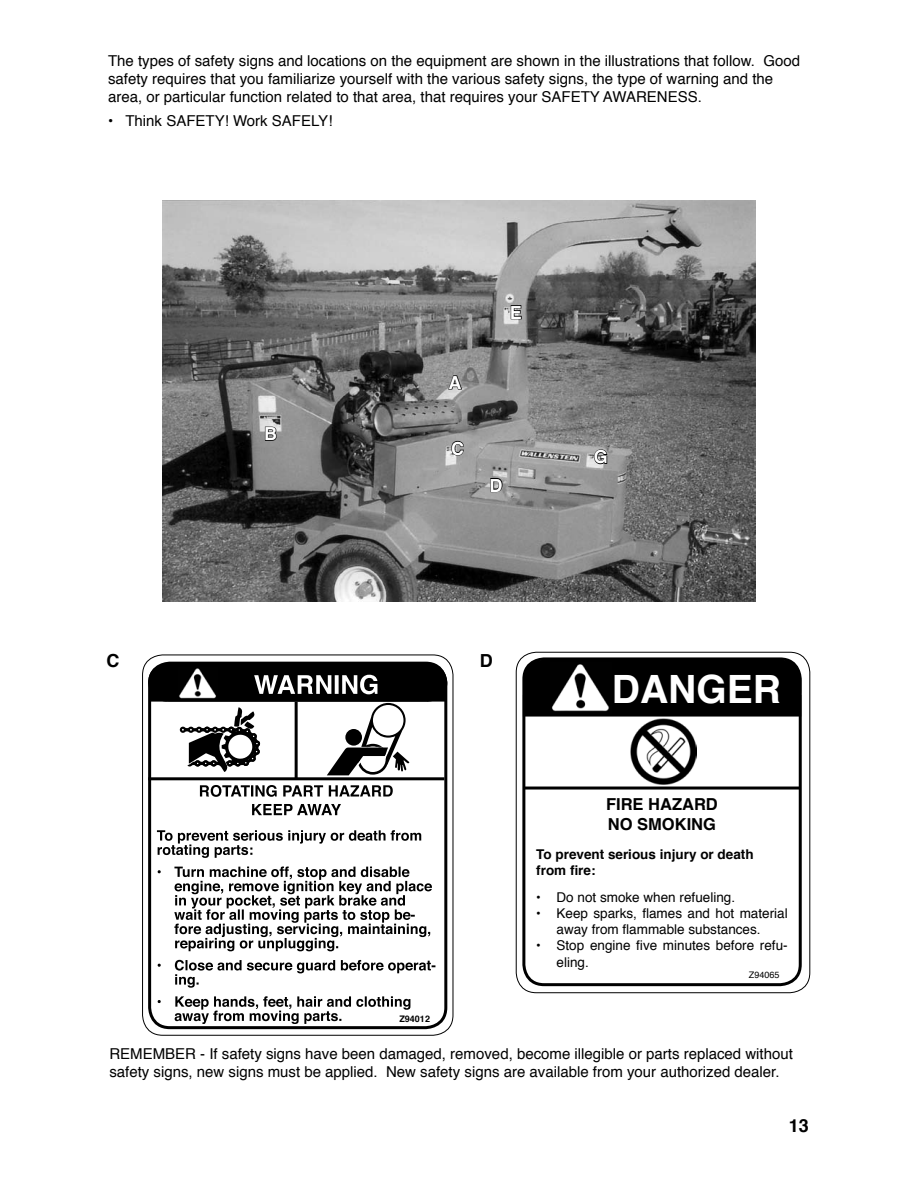
<style>
.page{position:relative;width:918px;height:1188px;background:#fff}
.page>*{position:absolute;margin:0;border:0;box-sizing:border-box;transform-origin:0 0}
.t1{font:700 39px "Helvetica";color:#fff}
.t2{font:700 18px "Helvetica";color:#fff}
.t3{font:700 18px "Helvetica";color:#000}
.t4{font:700 16.5px/19.8px "Helvetica";color:#000}
.t5{font:15px/18px "Helvetica";color:#000}
.t6{font:13.5px/16.2px "Helvetica";color:#000;text-align:center}
.t7{font:700 13.5px/16.2px "Helvetica";color:#000}
.t8{font:700 9px "Helvetica";color:#000}
.t9{font:9px "Helvetica";color:#000}
</style>
<div class="page">
<img style="left:163px;top:200px;width:593px;height:401px">
<div style="left:142px;top:655px;width:311px;height:380px;border:1px solid #000;border-radius:20px"></div>
<div style="left:148px;top:662px;width:299px;height:367px;border:3px solid #000;border-radius:20px"></div>
<hr style="left:148px;top:777px;width:296px;height:3px;background:#000">
<hr style="left:295px;top:702px;width:3px;height:77px;background:#000">
<svg style="left:147px;top:662px;width:301px;height:113px"></svg>
<svg style="left:200px;top:785px;width:193px;height:12px"></svg>
<svg style="left:252px;top:804px;width:89px;height:11px"></svg>
<svg style="left:157px;top:830px;width:264px;height:28px"></svg>
<svg style="left:158px;top:867px;width:274px;height:84px"></svg>
<svg style="left:158px;top:960px;width:277px;height:28px"></svg>
<svg style="left:158px;top:996px;width:252px;height:28px"></svg>
<div style="left:524px;top:661px;width:276px;height:50px;background:#000;border-radius:20px"></div>
<div style="left:523px;top:660px;width:278px;height:52px;border:2px solid #000;border-radius:20px"></div>
<div style="left:522px;top:657px;width:280px;height:329px;border:3px solid #000;border-radius:20px"></div>
<div style="left:516px;top:652px;width:294px;height:341px;border:1px solid #000;border-radius:20px"></div>
<hr style="left:524px;top:787px;width:276px;height:3px;background:#000">
<div style="left:524px;top:696px;width:276px;height:20px;background:#000"></div>
<div style="left:523px;top:695px;width:278px;height:22px;border:2px solid #000"></div>
<img style="left:550px;top:664px;width:61px;height:48px">
<img style="left:631px;top:719px;width:66px;height:66px">
<svg style="left:447px;top:375px;width:16px;height:15px"></svg>
<svg style="left:510px;top:305px;width:12px;height:15px"></svg>
<svg style="left:451px;top:440px;width:14px;height:16px"></svg>
<svg style="left:490px;top:477px;width:13px;height:16px"></svg>
<svg style="left:593px;top:449px;width:15px;height:16px"></svg>
<svg style="left:264px;top:426px;width:13px;height:15px"></svg>
<p class="t5" style="left:108px;top:51px;width:694px">The types of safety signs and locations on the equipment are shown in the illustrations that follow. Good safety requires that you familiarize yourself with the various safety signs, the type of warning and the area, or particular function related to that area, that requires your SAFETY AWARENESS.</p>
<p class="t5" style="left:108px;top:112px;width:226px">• Think SAFETY! Work SAFELY!</p>
<p class="t2" style="left:264px;top:418px;width:14px">B</p>
<p class="t2" style="left:449px;top:366px;width:14px">A</p>
<p class="t2" style="left:451px;top:432px;width:14px">C</p>
<p class="t2" style="left:510px;top:296px;width:14px">E</p>
<p class="t2" style="left:490px;top:469px;width:14px">D</p>
<p class="t2" style="left:594px;top:441px;width:16px">G</p>
<p class="t3" style="left:107px;top:644px;width:14px">C</p>
<p class="t3" style="left:480px;top:644px;width:14px">D</p>
<p class="t8" style="left:399px;top:1011px;width:27px">Z94012</p>
<h1 class="t1" style="left:612px;top:654px;width:170px">DANGER</h1>
<p class="t4" style="left:606px;top:794px;width:113px">FIRE HAZARD<br>NO SMOKING</p>
<p class="t7" style="left:536px;top:845px;width:219px">To prevent serious injury or death from fire:</p>
<p class="t6" style="left:536px;top:889px;width:200px">• Do not smoke when refueling.</p>
<p class="t6" style="left:536px;top:905px;width:253px">• Keep sparks, flames and hot material away from flammable substances.</p>
<p class="t6" style="left:557px;top:937px;width:233px;text-align:left;text-indent:-20px">• Stop engine five minutes before refu&shy;eling.</p>
<p class="t9" style="left:749px;top:967px;width:32px">Z94065</p>
<p class="t5" style="left:109px;top:1045px;width:685px">REMEMBER - If safety signs have been damaged, removed, become illegible or parts replaced without safety signs, new signs must be applied. New safety signs are available from your authorized dealer.</p>
<p class="t3" style="left:789px;top:1110px;width:22px">13</p>
</div>
